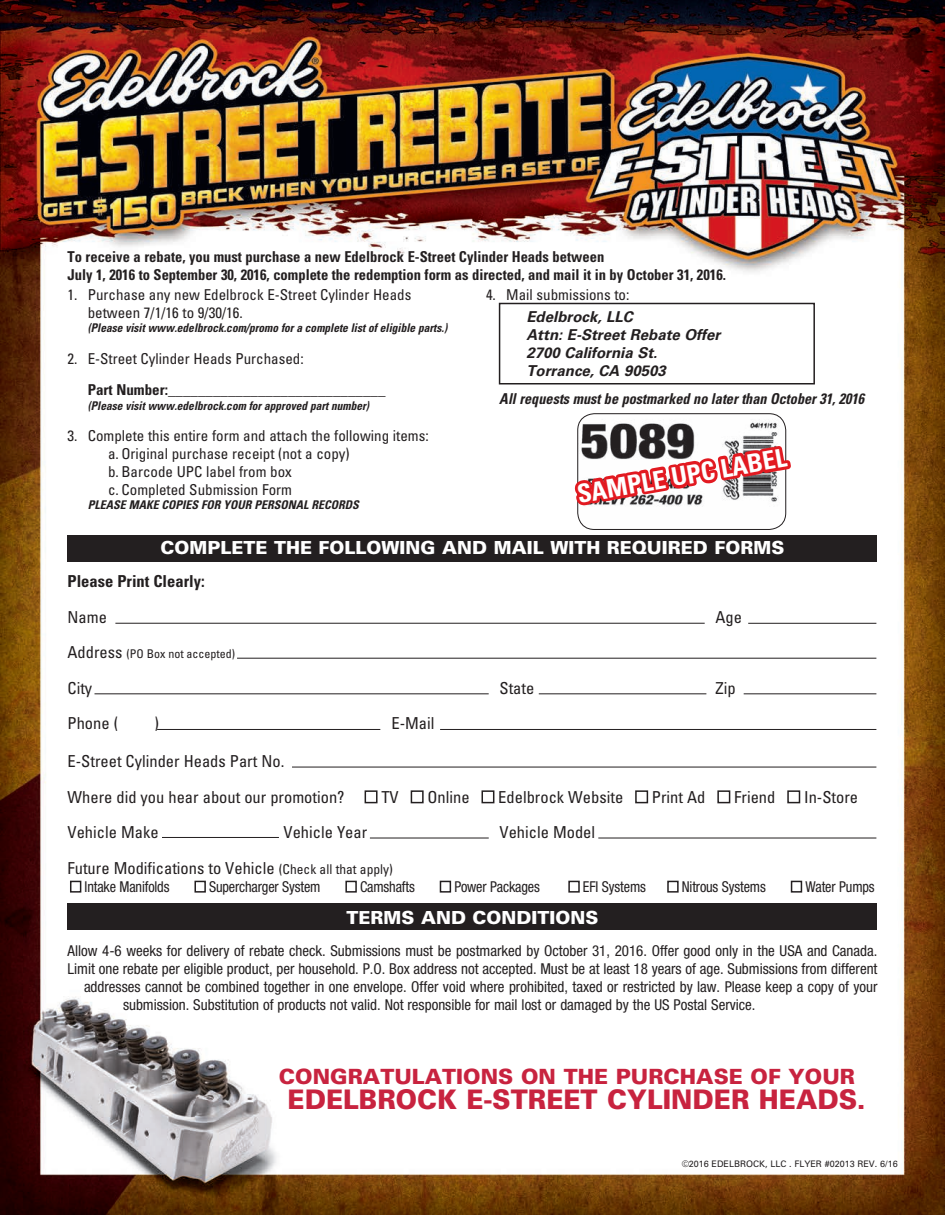
<style>
.page{position:relative;width:945px;height:1215px;background:#fff}
.page>*{position:absolute;margin:0;border:0;box-sizing:border-box;transform-origin:0 0}
.t1{font:900 27px "Univers";color:#c8233f;scale:.95 1}
.t2{font:700 condensed 25.5px "Univers";color:#fff}
.t3{font:900 21px "Univers";color:#c8233f}
.t4{font:900 18px "Univers";color:#fff}
.t5{font:condensed 16.5px/35.5px "Univers";color:#231f20}
.t6{font:700 condensed 16.5px "Univers";color:#231f20}
.t7{font:condensed 15px "Helvetica Neue";color:#231f20}
.t8{font:condensed 15px/18px "Univers";color:#231f20}
.t9{font:700 condensed 15px/18px "Univers";color:#231f20}
.t10{font:condensed 15px "Helvetica Neue";color:#231f20;scale:.95 1}
.t11{font:italic 700 15px/18px "Univers";color:#231f20}
.t12{font:italic 700 condensed 15px "Univers";color:#231f20;scale:.95 1}
.t13{font:italic 700 condensed 12px "Univers";color:#231f20;scale:.95 1}
.t14{font:italic 700 condensed 12px "Univers";color:#231f20}
.t15{font:condensed 12px "Univers";color:#231f20}
.t16{font:9px "Univers";color:#231f20}
.s1{font-size:16.5px}
.s2{font-size:13.5px}
</style>
<div class="page">
<img style="left:0;top:0;width:945px;height:1215px">
<div style="left:499px;top:303px;width:316px;height:82px;border:2px solid #231f20"></div>
<svg style="left:572px;top:180px;width:223px;height:495px"></svg>
<div style="left:68px;top:535px;width:810px;height:27px;background:#231f20"></div>
<div style="left:365px;top:790px;width:13px;height:13px;border:2px solid #231f20"></div>
<div style="left:411px;top:790px;width:13px;height:13px;border:2px solid #231f20"></div>
<div style="left:482px;top:790px;width:12px;height:13px;border:2px solid #231f20"></div>
<div style="left:635px;top:790px;width:13px;height:13px;border:2px solid #231f20"></div>
<div style="left:717px;top:790px;width:13px;height:13px;border:2px solid #231f20"></div>
<div style="left:787px;top:790px;width:13px;height:13px;border:2px solid #231f20"></div>
<div style="left:70px;top:881px;width:11px;height:12px;border:2px solid #231f20"></div>
<div style="left:194px;top:881px;width:12px;height:12px;border:2px solid #231f20"></div>
<div style="left:345px;top:881px;width:12px;height:12px;border:2px solid #231f20"></div>
<div style="left:440px;top:881px;width:11px;height:12px;border:2px solid #231f20"></div>
<div style="left:568px;top:881px;width:12px;height:12px;border:2px solid #231f20"></div>
<div style="left:667px;top:881px;width:12px;height:12px;border:2px solid #231f20"></div>
<div style="left:791px;top:881px;width:11px;height:12px;border:2px solid #231f20"></div>
<hr style="left:292px;top:767px;width:584px;height:1px;background:#231f20">
<hr style="left:157px;top:729px;width:223px;height:1px;background:#231f20">
<hr style="left:94px;top:693px;width:395px;height:1px;background:#231f20">
<hr style="left:539px;top:693px;width:167px;height:1px;background:#231f20">
<hr style="left:744px;top:693px;width:132px;height:1px;background:#231f20">
<hr style="left:237px;top:658px;width:639px;height:1px;background:#231f20">
<hr style="left:115px;top:623px;width:590px;height:1px;background:#231f20">
<hr style="left:748px;top:623px;width:128px;height:1px;background:#231f20">
<hr style="left:440px;top:729px;width:436px;height:1px;background:#231f20">
<hr style="left:162px;top:837px;width:117px;height:1px;background:#231f20">
<hr style="left:370px;top:838px;width:119px;height:1px;background:#231f20">
<hr style="left:598px;top:838px;width:278px;height:1px;background:#231f20">
<div style="left:68px;top:903px;width:810px;height:27px;background:#231f20"></div>
<p class="t9" style="left:68px;top:248px;width:660px">To receive a rebate, you must purchase a new Edelbrock E-Street Cylinder Heads between<br>July 1, 2016 to September 30, 2016, complete the redemption form as directed, and mail it in by October 31, 2016.</p>
<p class="t8" style="left:88px;top:285px;width:325px;text-indent:-20px">1. Purchase any new Edelbrock E-Street Cylinder Heads between 7/1/16 to 9/30/16.</p>
<p class="t13" style="left:88px;top:320px;width:380px">(Please visit www.edelbrock.com/promo for a complete list of eligible parts.)</p>
<p class="t8" style="left:68px;top:349px;width:238px">2. E-Street Cylinder Heads Purchased:</p>
<p class="t9" style="left:88px;top:381px;width:299px">Part Number:_____________________________</p>
<p class="t13" style="left:88px;top:398px;width:298px">(Please visit www.edelbrock.com for approved part number)</p>
<p class="t8" style="left:108px;top:426px;width:322px;text-indent:-40px">3. Complete this entire form and attach the following items: a. Original purchase receipt (not a copy)<br>b. Barcode UPC label from box<br>c. Completed Submission Form</p>
<p class="t14" style="left:88px;top:498px;width:272px">PLEASE MAKE COPIES FOR YOUR PERSONAL RECORDS</p>
<p class="t8" style="left:486px;top:285px;width:145px">4. Mail submissions to:</p>
<p class="t11" style="left:526px;top:308px;width:195px">Edelbrock, LLC<br>Attn: E-Street Rebate Offer<br>2700 California St.<br>Torrance, CA 90503</p>
<p class="t12" style="left:499px;top:389px;width:386px">All requests must be postmarked no later than October 31, 2016</p>
<h2 class="t2" style="left:575px;top:479px;width:214px;rotate:-10deg">SAMPLE UPC LABEL</h2>
<p class="t4" style="left:160px;top:537px;width:626px">COMPLETE THE FOLLOWING AND MAIL WITH REQUIRED FORMS</p>
<p class="t6" style="left:68px;top:571px;width:139px">Please Print Clearly:</p>
<p class="t5" style="left:68px;top:599px;width:41px">Name</p>
<p class="t5" style="left:716px;top:599px;width:28px">Age</p>
<p class="t15" style="left:68px;top:646px;width:169px"><span class="s1">Address</span> (PO Box not accepted)</p>
<p class="t5" style="left:68px;top:670px;width:26px">City</p>
<p class="t5" style="left:500px;top:670px;width:36px">State</p>
<p class="t5" style="left:716px;top:670px;width:22px">Zip</p>
<p class="t5" style="left:68px;top:706px;width:52px">Phone (</p>
<p class="t5" style="left:155px;top:706px;width:6px">)</p>
<p class="t5" style="left:391px;top:706px;width:45px">E-Mail</p>
<p class="t5" style="left:68px;top:743px;width:279px">E-Street Cylinder Heads Part No.<br>Where did you hear about our promotion?</p>
<p class="t5" style="left:381px;top:779px;width:19px">TV</p>
<p class="t5" style="left:427px;top:779px;width:44px">Online</p>
<p class="t5" style="left:498px;top:779px;width:127px">Edelbrock Website</p>
<p class="t5" style="left:652px;top:779px;width:55px">Print Ad</p>
<p class="t5" style="left:734px;top:779px;width:43px">Friend</p>
<p class="t5" style="left:804px;top:779px;width:56px">In-Store</p>
<p class="t5" style="left:68px;top:814px;width:93px">Vehicle Make</p>
<p class="t5" style="left:284px;top:814px;width:85px">Vehicle Year</p>
<p class="t5" style="left:500px;top:814px;width:97px">Vehicle Model</p>
<p class="t5" style="left:68px;top:850px;width:327px">Future Modifications to Vehicle <span class="s2">(Check all that apply)</span></p>
<p class="t10" style="left:85px;top:878px;width:91px">Intake Manifolds</p>
<p class="t10" style="left:209px;top:878px;width:119px">Supercharger System</p>
<p class="t10" style="left:360px;top:878px;width:59px">Camshafts</p>
<p class="t10" style="left:454px;top:878px;width:91px">Power Packages</p>
<p class="t10" style="left:583px;top:878px;width:68px">EFI Systems</p>
<p class="t10" style="left:682px;top:878px;width:90px">Nitrous Systems</p>
<p class="t10" style="left:805px;top:878px;width:74px">Water Pumps</p>
<p class="t4" style="left:346px;top:906px;width:254px">TERMS AND CONDITIONS</p>
<p class="t7" style="left:68px;top:942px;width:811px">Allow 4-6 weeks for delivery of rebate check. Submissions must be postmarked by October 31, 2016. Offer good only in the USA and Canada.</p>
<p class="t7" style="left:68px;top:960px;width:812px">Limit one rebate per eligible product, per household. P.O. Box address not accepted. Must be at least 18 years of age. Submissions from different</p>
<p class="t7" style="left:84px;top:978px;width:795px">addresses cannot be combined together in one envelope. Offer void where prohibited, taxed or restricted by law. Please keep a copy of your</p>
<p class="t7" style="left:123px;top:996px;width:634px">submission. Substitution of products not valid. Not responsible for mail lost or damaged by the US Postal Service.</p>
<h3 class="t3" style="left:279px;top:1063px;width:578px">CONGRATULATIONS ON THE PURCHASE OF YOUR</h3>
<h1 class="t1" style="left:288px;top:1083px;width:610px">EDELBROCK E-STREET CYLINDER HEADS.</h1>
<p class="t16" style="left:682px;top:1159px;width:218px">©2016 EDELBROCK, LLC . FLYER #02013 REV. 6/16</p>
</div>
